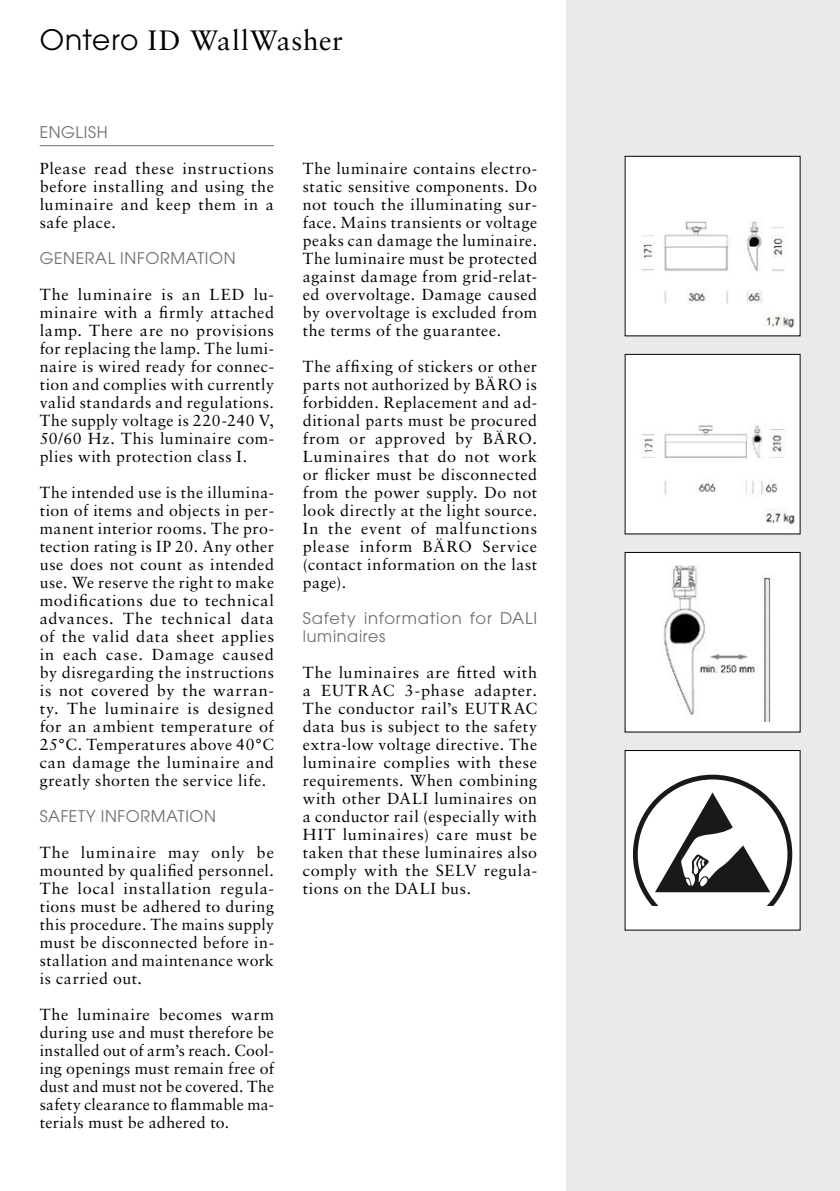
<style>
.page{position:relative;width:840px;height:1191px;background:#fff}
.page>*{position:absolute;margin:0;border:0;box-sizing:border-box;transform-origin:0 0}
.t1{font:28px "Sabon LT Std";letter-spacing:.025em;color:#000}
.t2{font:16px/18px "Sabon LT Std";letter-spacing:.035em;color:#000;text-align:justify}
.t3{font:16px/18px "ITC Avant Garde Pro";letter-spacing:.045em;color:#6f6f6f}
.s1{font-family:"ITC Avant Garde Pro"}
</style>
<div class="page">
<div style="left:565px;top:0;width:274px;height:1191px;background:#e8eaeb"></div>
<img style="left:626px;top:158px;width:171px;height:175px">
<div style="left:626px;top:356px;width:171px;height:173px;background:#fff"></div>
<div style="left:624px;top:552px;width:175px;height:180px;background:#fff"></div>
<img style="left:663px;top:565px;width:109px;height:156px">
<div style="left:624px;top:750px;width:175px;height:180px;background:#fff"></div>
<svg style="left:633px;top:774px;width:158px;height:132px"></svg>
<hr style="left:40px;top:145px;width:234px;height:1px;background:#6f6f6f">
<h1 class="t1" style="left:40px;top:23px;width:305px"><span class="s1">Ontero</span> ID WallWasher</h1>
<p class="t3" style="left:40px;top:123px;width:70px">ENGLISH</p>
<p class="t2" style="left:40px;top:159px;width:236px">Please read these instructions before installing and using the luminaire and keep them in a safe place.</p>
<p class="t3" style="left:40px;top:249px;width:197px">GENERAL INFORMATION</p>
<p class="t2" style="left:40px;top:285px;width:236px">The luminaire is an LED lu&shy;minaire with a firmly attached lamp. There are no provisions for replacing the lamp. The lumi&shy;naire is wired ready for connec&shy;tion and complies with currently valid standards and regulations.<br>The supply voltage is 220-240 V, 50/60 Hz. This luminaire com&shy;plies with protection class I.</p>
<p class="t2" style="left:40px;top:483px;width:236px">The intended use is the illumina&shy;tion of items and objects in per&shy;manent interior rooms. The pro&shy;tection rating is IP 20. Any other use does not count as intended use. We reserve the right to make modifications due to technical advances. The technical data of the valid data sheet applies in each case. Damage caused by disregarding the instructions is not covered by the warran&shy;ty. The luminaire is designed for an ambient temperature of 25°C. Temperatures above 40°C can damage the luminaire and greatly shorten the service life.</p>
<p class="t3" style="left:40px;top:807px;width:178px">SAFETY INFORMATION</p>
<p class="t2" style="left:40px;top:843px;width:236px">The luminaire may only be mounted by qualified personnel.<br>The local installation regula&shy;tions must be adhered to during this procedure. The mains supply must be disconnected before in&shy;stallation and maintenance work is carried out.</p>
<p class="t2" style="left:40px;top:1005px;width:236px">The luminaire becomes warm during use and must therefore be installed out of arm’s reach. Cool&shy;ing openings must remain free of dust and must not be covered. The safety clearance to flammable ma&shy;terials must be adhered to.</p>
<p class="t2" style="left:303px;top:159px;width:236px">The luminaire contains electro&shy;static sensitive components. Do not touch the illuminating sur&shy;face. Mains transients or voltage peaks can damage the luminaire.<br>The luminaire must be protected against damage from grid-relat&shy;ed overvoltage. Damage caused by overvoltage is excluded from the terms of the guarantee.</p>
<p class="t2" style="left:303px;top:357px;width:236px">The affixing of stickers or other parts not authorized by BÄRO is forbidden. Replacement and ad&shy;ditional parts must be procured from or approved by BÄRO.<br>Luminaires that do not work or flicker must be disconnected from the power supply. Do not look directly at the light source.<br>In the event of malfunctions please inform BÄRO Service (contact information on the last page).</p>
<p class="t3" style="left:303px;top:609px;width:236px">Safety information for DALI luminaires</p>
<p class="t2" style="left:303px;top:663px;width:236px">The luminaires are fitted with a EUTRAC 3-phase adapter.<br>The conductor rail’s EUTRAC data bus is subject to the safety extra-low voltage directive. The luminaire complies with these requirements. When combining with other DALI luminaires on a conductor rail (especially with HIT luminaires) care must be taken that these luminaires also comply with the SELV regula&shy;tions on the DALI bus.</p>
</div>
